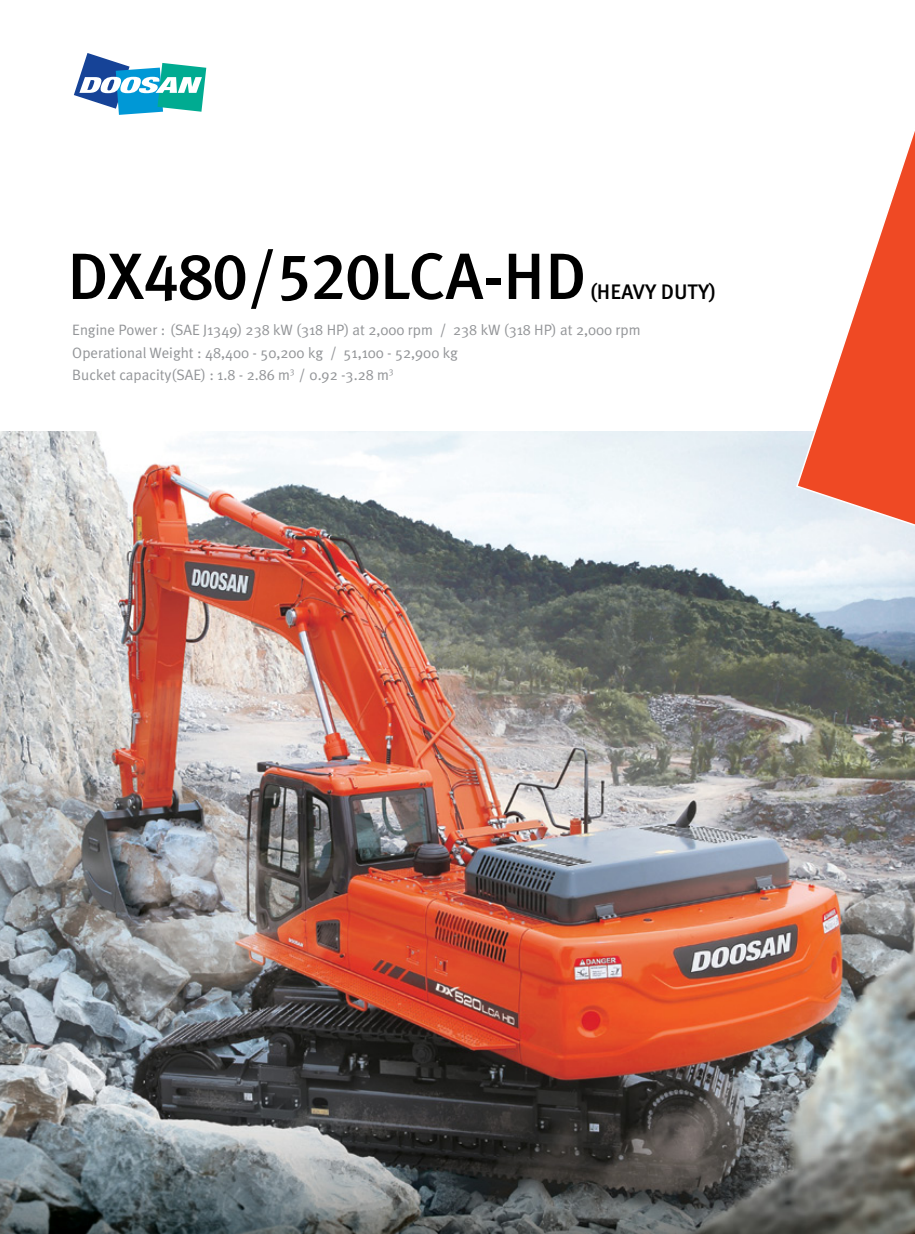
<style>
.page{position:relative;width:915px;height:1234px;background:#fff}
.page>*{position:absolute;margin:0;border:0;box-sizing:border-box;transform-origin:0 0}
.t1{font:65.4px "Meta Plus Medium Caps";letter-spacing:-.01em;color:#000}
.t2{font:21px "Meta Plus Medium Caps";letter-spacing:-.005em;color:#000}
.t3{font:15px/22.5px "Meta Plus Normal";color:#939598}
</style>
<div class="page">
<img style="left:0;top:432px;width:914px;height:801px">
<svg style="left:74px;top:53px;width:132px;height:62px"></svg>
<svg style="left:794px;top:134px;width:120px;height:405px"></svg>
<h1 class="t1" style="left:67px;top:238px;width:520px">DX480/520LCA-HD</h1>
<h2 class="t2" style="left:589px;top:279px;width:128px">(HEAVY DUTY)</h2>
<p class="t3" style="left:72px;top:318px;width:569px">Engine Power : (SAE J1349) 238 kW (318 HP) at 2,000 rpm / 238 kW (318 HP) at 2,000 rpm<br>Operational Weight : 48,400 - 50,200 kg / 51,100 - 52,900 kg<br>Bucket capacity(SAE) : 1.8 - 2.86 m<sup>3</sup> / 0.92 -3.28 m<sup>3</sup></p>
</div>
